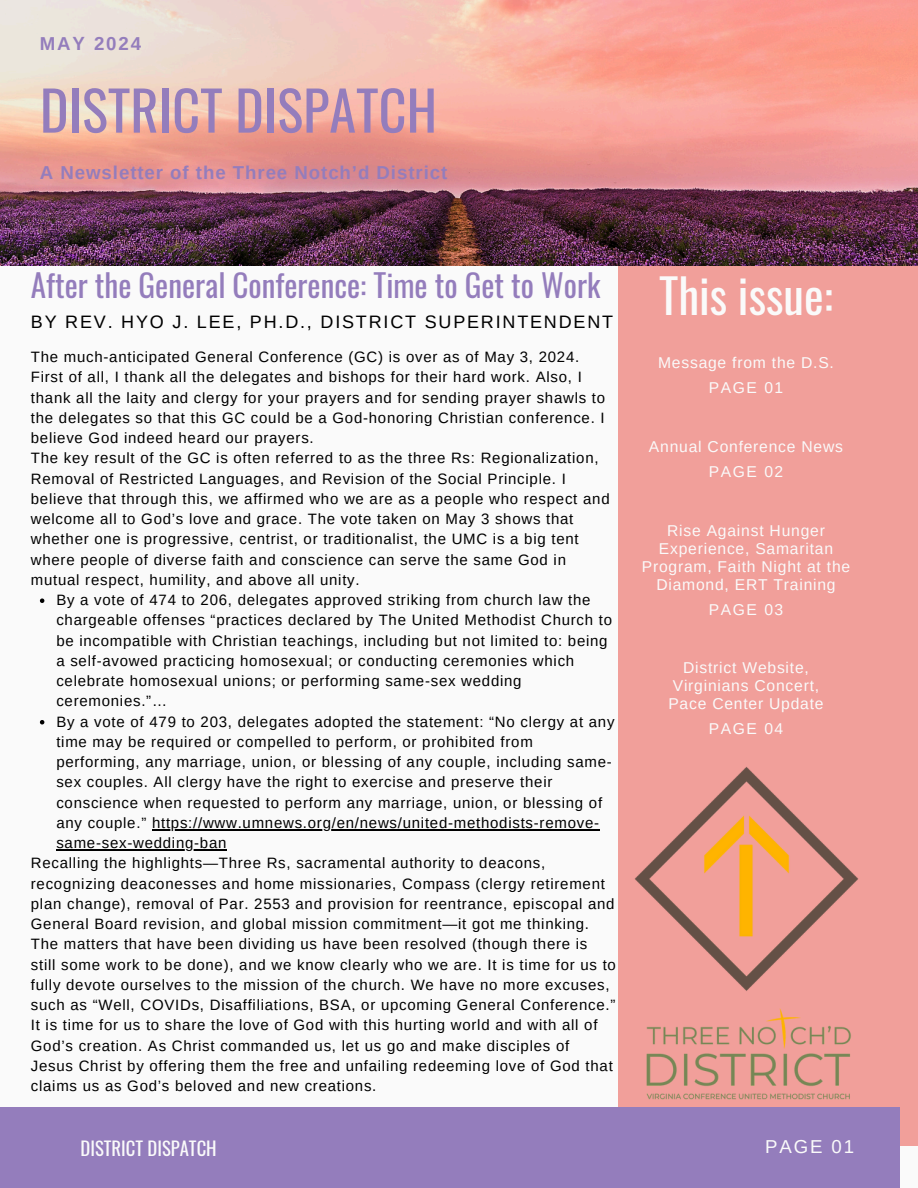
<style>
.page{position:relative;width:918px;height:1188px;background:#fafafa}
.page>*{position:absolute;margin:0;border:0;box-sizing:border-box;transform-origin:0 0}
.t1{font:54.45px "Oswald";color:#947dbc}
.t2{font:46.65px "Oswald";color:#fafafa}
.t3{font:31.2px "Oswald";color:#947dbc}
.t4{font:700 18.75px "Arimo";letter-spacing:.05em;color:#947dbc}
.t5{font:18.75px "Oswald";color:#fafafa}
.t6{font:18.75px "Arimo";letter-spacing:.1em;color:#fafafa}
.t7{font:18px "Arimo";letter-spacing:.1em;color:#000}
.t8{font:15.6px/18px "Arimo";letter-spacing:.05em;color:#fafafa;text-align:center}
.t9{font:15px/20.2px "Arimo";letter-spacing:.05em;color:#000}
</style>
<div class="page">
<div style="left:618px;top:266px;width:300px;height:880px;background:#f19f9a"></div>
<img style="left:0;top:0;width:918px;height:266px">
<img style="left:634px;top:766px;width:225px;height:334px">
<div style="left:0;top:1107px;width:900px;height:81px;background:#947dbc"></div>
<svg style="left:40px;top:598px;width:4px;height:5px"></svg>
<svg style="left:40px;top:720px;width:4px;height:4px"></svg>
<hr style="left:152px;top:829px;width:448px;height:1px;background:#000">
<hr style="left:56px;top:849px;width:171px;height:1px;background:#000">
<h1 class="t4" style="left:40px;top:33px;width:103px">MAY 2024</h1>
<h4 class="t1" style="left:40px;top:68px;width:399px">DISTRICT DISPATCH</h4>
<h6 class="t4" style="left:40px;top:162px;width:409px">A Newsletter of the Three Notch’d District</h6>
<p class="t3" style="left:31px;top:260px;width:571px">After the General Conference: Time to Get to Work</p>
<p class="t7" style="left:31px;top:312px;width:584px">BY REV. HYO J. LEE, PH.D., DISTRICT SUPERINTENDENT</p>
<h2 class="t9" style="left:31px;top:347px;width:576px">The much-anticipated General Conference (GC) is over as of May 3, 2024.<br>First of all, I thank all the delegates and bishops for their hard work. Also, I thank all the laity and clergy for your prayers and for sending prayer shawls to the delegates so that this GC could be a God-honoring Christian conference. I believe God indeed heard our prayers.</h2>
<p class="t9" style="left:31px;top:448px;width:580px">The key result of the GC is often referred to as the three Rs: Regionalization, Removal of Restricted Languages, and Revision of the Social Principle. I believe that through this, we affirmed who we are as a people who respect and welcome all to God’s love and grace. The vote taken on May 3 shows that whether one is progressive, centrist, or traditionalist, the UMC is a big tent where people of diverse faith and conscience can serve the same God in mutual respect, humility, and above all unity.</p>
<p class="t9" style="left:56px;top:590px;width:557px">By a vote of 474 to 206, delegates approved striking from church law the chargeable offenses “practices declared by The United Methodist Church to be incompatible with Christian teachings, including but not limited to: being a self-avowed practicing homosexual; or conducting ceremonies which celebrate homosexual unions; or performing same-sex wedding ceremonies.”…</p>
<p class="t9" style="left:56px;top:711px;width:560px">By a vote of 479 to 203, delegates adopted the statement: “No clergy at any time may be required or compelled to perform, or prohibited from performing, any marriage, union, or blessing of any couple, including same&shy;sex couples. All clergy have the right to exercise and preserve their conscience when requested to perform any marriage, union, or blessing of any couple.” https://www.umnews.org/en/news/united-methodists-remove-</p>
<p class="t9" style="left:31px;top:833px;width:587px;text-indent:25px">same-sex-wedding-ban<br>Recalling the highlights—Three Rs, sacramental authority to deacons, recognizing deaconesses and home missionaries, Compass (clergy retirement plan change), removal of Par. 2553 and provision for reentrance, episcopal and General Board revision, and global mission commitment—it got me thinking.<br>The matters that have been dividing us have been resolved (though there is<br>still some work to be done), and we know clearly who we are. It is time for us to fully devote ourselves to the mission of the church. We have no more excuses,</p>
<p class="t9" style="left:31px;top:995px;width:586px">such as “Well, COVIDs, Disaffiliations, BSA, or upcoming General Conference.” It is time for us to share the love of God with this hurting world and with all of God’s creation. As Christ commanded us, let us go and make disciples of<br>Jesus Christ by offering them the free and unfailing redeeming love of God that claims us as God’s beloved and new creations.</p>
<h3 class="t2" style="left:659px;top:259px;width:175px">This issue:</h3>
<h5 class="t8" style="left:658px;top:353px;width:177px">Message from the D.S.</h5>
<p class="t8" style="left:709px;top:378px;width:76px">PAGE 01</p>
<p class="t8" style="left:649px;top:437px;width:196px">Annual Conference News</p>
<p class="t8" style="left:709px;top:462px;width:76px">PAGE 02</p>
<p class="t8" style="left:642px;top:521px;width:210px">Rise Against Hunger<br>Experience, Samaritan<br>Program, Faith Night at the<br>Diamond, ERT Training</p>
<p class="t8" style="left:709px;top:600px;width:76px">PAGE 03</p>
<h5 class="t8" style="left:683px;top:659px;width:127px">District Website,</h5>
<h5 class="t8" style="left:668px;top:677px;width:157px;text-align:left">Virginians Concert,<br>Pace Center Update</h5>
<p class="t8" style="left:709px;top:720px;width:76px">PAGE 04</p>
<p class="t5" style="left:81px;top:1134px;width:138px">DISTRICT DISPATCH</p>
<p class="t6" style="left:765px;top:1136px;width:91px">PAGE 01</p>
</div>
